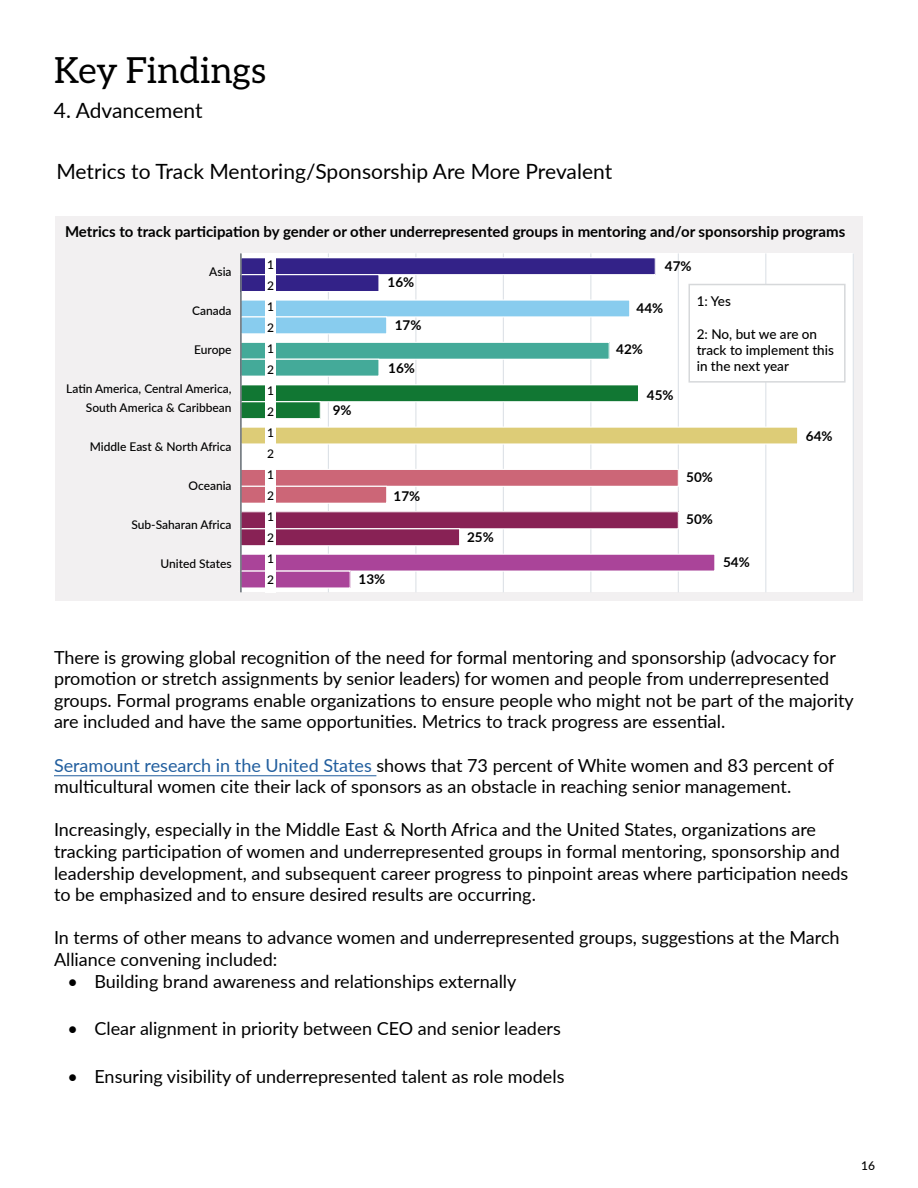
<style>
.page{position:relative;width:918px;height:1188px;background:#fff}
.page>*{position:absolute;margin:0;border:0;box-sizing:border-box;transform-origin:0 0}
.t1{font:36px "Aleo";color:#000}
.Heading_3{font:21px "Lato";color:#000}
.t2{font:18px/21.6px "Lato";color:#000}
.t3{font:700 15px "Lato";color:#000}
.t4{font:500 13.5px/16.2px "Lato";color:#000}
.t5{font:700 13.5px "Lato";color:#000}
.t6{font:500 12px/21px "Lato";color:#000;text-align:justify}
.s1{color:#215e9e}
</style>
<div class="page">
<div style="left:55px;top:216px;width:808px;height:385px;background:#f2f0f1"></div>
<div style="left:241px;top:253px;width:612px;height:339px;background:#fff"></div>
<hr style="left:328px;top:253px;width:1px;height:339px;background:#dde2e7">
<hr style="left:415px;top:253px;width:1px;height:339px;background:#dde2e7">
<hr style="left:503px;top:253px;width:1px;height:339px;background:#dde2e7">
<hr style="left:590px;top:253px;width:1px;height:339px;background:#dde2e7">
<hr style="left:678px;top:253px;width:1px;height:339px;background:#dde2e7">
<hr style="left:765px;top:253px;width:1px;height:339px;background:#dde2e7">
<hr style="left:853px;top:253px;width:1px;height:339px;background:#dde2e7">
<div style="left:241px;top:258px;width:414px;height:17px;background:#328"></div>
<div style="left:241px;top:257px;width:415px;height:18px;border:1px solid #fff"></div>
<div style="left:241px;top:300px;width:389px;height:17px;background:#8ce"></div>
<div style="left:241px;top:299px;width:389px;height:19px;border:1px solid #fff"></div>
<div style="left:241px;top:342px;width:368px;height:17px;background:#4a9"></div>
<div style="left:241px;top:342px;width:369px;height:18px;border:1px solid #fff"></div>
<div style="left:241px;top:385px;width:398px;height:17px;background:#173"></div>
<div style="left:241px;top:384px;width:398px;height:18px;border:1px solid #fff"></div>
<div style="left:241px;top:427px;width:557px;height:17px;background:#dc7"></div>
<div style="left:241px;top:427px;width:557px;height:18px;border:1px solid #fff"></div>
<div style="left:241px;top:469px;width:437px;height:17px;background:#c67"></div>
<div style="left:241px;top:469px;width:438px;height:18px;border:1px solid #fff"></div>
<div style="left:241px;top:512px;width:437px;height:17px;background:#825"></div>
<div style="left:241px;top:511px;width:438px;height:18px;border:1px solid #fff"></div>
<div style="left:241px;top:554px;width:474px;height:17px;background:#a49"></div>
<div style="left:241px;top:554px;width:474px;height:18px;border:1px solid #fff"></div>
<div style="left:241px;top:275px;width:138px;height:17px;background:#328"></div>
<div style="left:241px;top:274px;width:139px;height:18px;border:1px solid #fff"></div>
<div style="left:241px;top:317px;width:146px;height:17px;background:#8ce"></div>
<div style="left:241px;top:316px;width:146px;height:18px;border:1px solid #fff"></div>
<div style="left:241px;top:359px;width:138px;height:17px;background:#4a9"></div>
<div style="left:241px;top:359px;width:139px;height:18px;border:1px solid #fff"></div>
<div style="left:241px;top:402px;width:79px;height:17px;background:#173"></div>
<div style="left:241px;top:401px;width:80px;height:18px;border:1px solid #fff"></div>
<div style="left:241px;top:486px;width:146px;height:17px;background:#c67"></div>
<div style="left:241px;top:486px;width:146px;height:18px;border:1px solid #fff"></div>
<div style="left:241px;top:529px;width:219px;height:17px;background:#825"></div>
<div style="left:241px;top:528px;width:219px;height:18px;border:1px solid #fff"></div>
<div style="left:241px;top:571px;width:109px;height:17px;background:#a49"></div>
<div style="left:241px;top:571px;width:110px;height:18px;border:1px solid #fff"></div>
<hr style="left:240px;top:253px;width:2px;height:339px;background:#333e48">
<hr style="left:54px;top:775px;width:322px;height:1px;background:#215e9e">
<div style="left:265px;top:258px;width:11px;height:335px;background:#fff"></div>
<div style="left:689px;top:285px;width:156px;height:97px;background:#fff"></div>
<div style="left:688px;top:284px;width:158px;height:99px;border:2px solid #d6d8da"></div>
<h1 class="t1" style="left:54px;top:50px;width:213px">Key Findings</h1>
<h2 class="Heading_3" style="left:54px;top:96px;width:150px">4. Advancement</h2>
<h3 class="Heading_3" style="left:56px;top:156px;width:557px">Metrics to Track Mentoring/Sponsorship Are More Prevalent</h3>
<p class="t3" style="left:65px;top:220px;width:782px">Metrics to track participation by gender or other underrepresented groups in mentoring and/or sponsorship programs</p>
<p class="t6" style="left:209px;top:260px;width:24px">Asia</p>
<p class="t6" style="left:192px;top:299px;width:41px">Canada</p>
<p class="t6" style="left:194px;top:338px;width:39px">Europe</p>
<p class="t6" style="left:66px;top:378px;width:167px;line-height:19.5px;text-align:right">Latin America, Central America,<br>South America &amp; Caribbean</p>
<p class="t6" style="left:90px;top:436px;width:143px">Middle East &amp; North Africa</p>
<p class="t6" style="left:188px;top:475px;width:45px">Oceania</p>
<p class="t6" style="left:131px;top:514px;width:102px">Sub-Saharan Africa</p>
<p class="t6" style="left:161px;top:553px;width:73px">United States</p>
<p class="t6" style="left:267px;top:253px;width:8px">1</p>
<p class="t5" style="left:665px;top:256px;width:28px">47%</p>
<p class="t6" style="left:267px;top:274px;width:8px">2<br>1<br>2<br>1<br>2<br>1<br>2<br>1<br>2<br>1<br>2<br>1<br>2<br>1<br>2</p>
<p class="t5" style="left:388px;top:272px;width:28px">16%</p>
<p class="t4" style="left:697px;top:293px;width:36px">1: Yes</p>
<p class="t4" style="left:697px;top:325px;width:139px">2: No, but we are on track to implement this in the next year</p>
<p class="t5" style="left:637px;top:298px;width:28px">44%</p>
<p class="t5" style="left:395px;top:315px;width:28px">17%</p>
<p class="t5" style="left:616px;top:339px;width:28px">42%</p>
<p class="t5" style="left:388px;top:358px;width:28px">16%</p>
<p class="t5" style="left:647px;top:385px;width:28px">45%</p>
<p class="t5" style="left:333px;top:400px;width:20px">9%</p>
<p class="t5" style="left:806px;top:426px;width:28px">64%</p>
<p class="t5" style="left:686px;top:467px;width:28px">50%</p>
<p class="t5" style="left:394px;top:486px;width:28px">17%</p>
<p class="t5" style="left:686px;top:510px;width:28px">50%</p>
<p class="t5" style="left:467px;top:527px;width:28px">25%</p>
<p class="t5" style="left:723px;top:552px;width:28px">54%</p>
<p class="t5" style="left:359px;top:569px;width:28px">13%</p>
<p class="t2" style="left:54px;top:645px;width:801px">There is growing global recognition of the need for formal mentoring and sponsorship (advocacy for promotion or stretch assignments by senior leaders) for women and people from underrepresented groups. Formal programs enable organizations to ensure people who might not be part of the majority are included and have the same opportunities. Metrics to track progress are essential.</p>
<p class="t2" style="left:54px;top:753px;width:782px"><span class="s1">Seramount research in the United States</span> shows that 73 percent of White women and 83 percent of multicultural women cite their lack of sponsors as an obstacle in reaching senior management.</p>
<p class="t2" style="left:54px;top:818px;width:796px">Increasingly, especially in the Middle East &amp; North Africa and the United States, organizations are tracking participation of women and underrepresented groups in formal mentoring, sponsorship and leadership development, and subsequent career progress to pinpoint areas where participation needs to be emphasized and to ensure desired results are occurring.</p>
<p class="t2" style="left:54px;top:926px;width:787px">In terms of other means to advance women and underrepresented groups, suggestions at the March<br>Alliance convening included:</p>
<p class="t2" style="left:68px;top:969px;width:450px">• Building brand awareness and relationships externally</p>
<p class="t2" style="left:68px;top:1017px;width:495px">• Clear alignment in priority between CEO and senior leaders</p>
<p class="t2" style="left:68px;top:1065px;width:498px">• Ensuring visibility of underrepresented talent as role models</p>
<p class="t6" style="left:861px;top:1154px;width:15px">16</p>
</div>
